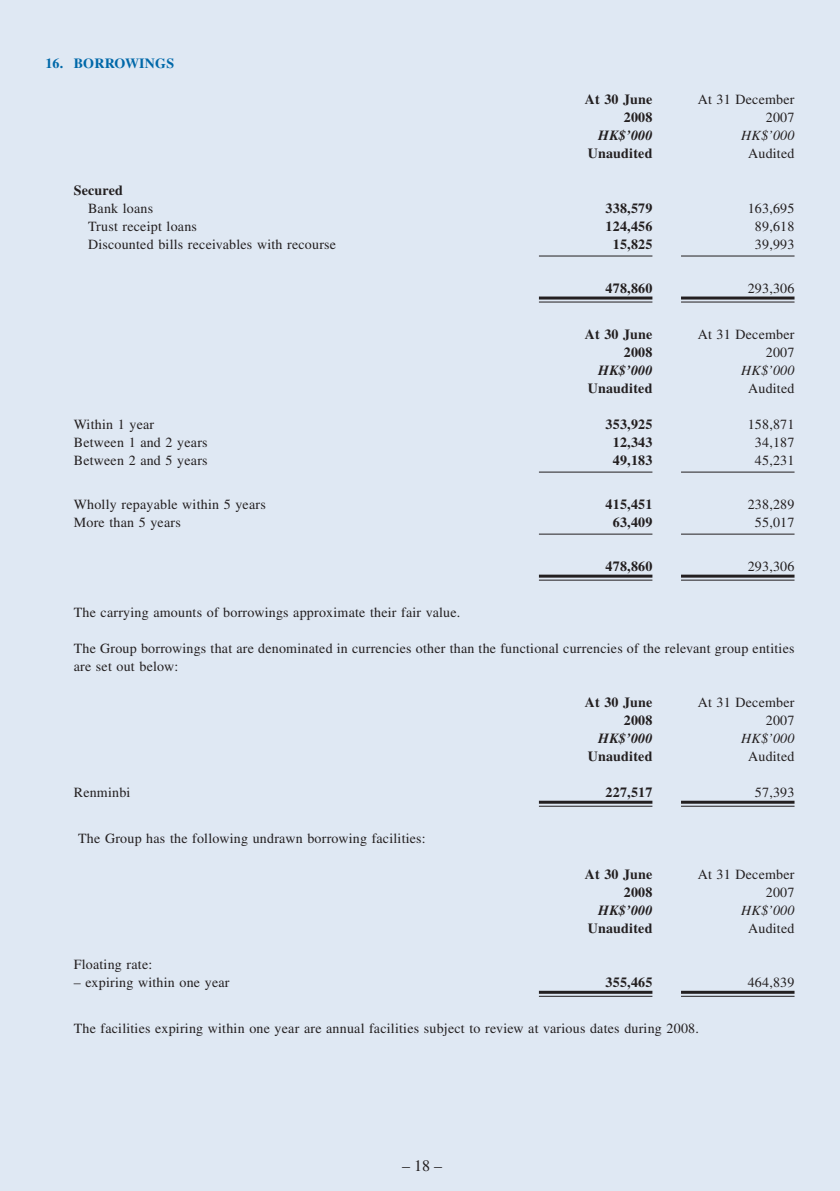
<style>
.page{position:relative;width:840px;height:1191px;background:#fff}
.page>*{position:absolute;margin:0;border:0;box-sizing:border-box;transform-origin:0 0}
.t1{font:16px "Times";color:#231f20}
.t2{font:14px/18px "Times";letter-spacing:.015em;color:#231f20}
.t3{font:700 14px "Times";letter-spacing:.015em;color:#231f20}
.t4{font:italic 700 14px "Times";letter-spacing:.015em;color:#231f20}
.t5{font:italic 14px "Times";letter-spacing:.015em;color:#231f20}
.t6{font:700 14px "Times";letter-spacing:.015em;color:#0068a9}
</style>
<div class="page">
<div style="left:0;top:0;width:839px;height:1191px;background:#dfe8f3"></div>
<hr style="left:538px;top:255px;width:114px;height:1px;background:#231f20">
<hr style="left:680px;top:255px;width:114px;height:1px;background:#231f20">
<hr style="left:538px;top:296px;width:114px;height:3px;background:#231f20">
<hr style="left:538px;top:301px;width:114px;height:1px;background:#231f20">
<hr style="left:680px;top:296px;width:114px;height:3px;background:#231f20">
<hr style="left:680px;top:301px;width:114px;height:1px;background:#231f20">
<hr style="left:538px;top:471px;width:114px;height:1px;background:#231f20">
<hr style="left:680px;top:471px;width:114px;height:1px;background:#231f20">
<hr style="left:538px;top:533px;width:114px;height:1px;background:#231f20">
<hr style="left:680px;top:533px;width:114px;height:1px;background:#231f20">
<hr style="left:538px;top:574px;width:114px;height:3px;background:#231f20">
<hr style="left:538px;top:579px;width:114px;height:1px;background:#231f20">
<hr style="left:680px;top:574px;width:114px;height:3px;background:#231f20">
<hr style="left:680px;top:579px;width:114px;height:1px;background:#231f20">
<hr style="left:538px;top:800px;width:114px;height:3px;background:#231f20">
<hr style="left:538px;top:805px;width:114px;height:1px;background:#231f20">
<hr style="left:680px;top:800px;width:114px;height:3px;background:#231f20">
<hr style="left:680px;top:805px;width:114px;height:1px;background:#231f20">
<hr style="left:538px;top:990px;width:114px;height:3px;background:#231f20">
<hr style="left:538px;top:995px;width:114px;height:1px;background:#231f20">
<hr style="left:680px;top:990px;width:114px;height:3px;background:#231f20">
<hr style="left:680px;top:995px;width:114px;height:1px;background:#231f20">
<p class="t6" style="left:45px;top:59px;width:130px">16. BORROWINGS</p>
<p class="t3" style="left:584px;top:95px;width:69px">At 30 June</p>
<p class="t2" style="left:697px;top:92px;width:98px">At 31 December</p>
<p class="t3" style="left:623px;top:113px;width:30px">2008</p>
<p class="t2" style="left:765px;top:110px;width:30px">2007</p>
<p class="t4" style="left:598px;top:131px;width:56px">HK$’000</p>
<p class="t5" style="left:740px;top:131px;width:55px">HK$’000</p>
<p class="t3" style="left:587px;top:149px;width:66px">Unaudited</p>
<p class="t2" style="left:747px;top:146px;width:48px">Audited</p>
<p class="t3" style="left:74px;top:185px;width:51px">Secured</p>
<p class="t2" style="left:88px;top:200px;width:67px">Bank loans</p>
<p class="t3" style="left:605px;top:203px;width:48px">338,579</p>
<p class="t2" style="left:747px;top:200px;width:48px">163,695</p>
<p class="t2" style="left:88px;top:218px;width:110px">Trust receipt loans</p>
<p class="t3" style="left:605px;top:221px;width:48px">124,456</p>
<p class="t2" style="left:754px;top:218px;width:41px">89,618</p>
<p class="t2" style="left:88px;top:236px;width:249px">Discounted bills receivables with recourse</p>
<p class="t3" style="left:612px;top:239px;width:41px">15,825</p>
<p class="t2" style="left:754px;top:236px;width:41px">39,993</p>
<p class="t3" style="left:605px;top:283px;width:48px">478,860</p>
<p class="t2" style="left:747px;top:280px;width:48px">293,306</p>
<p class="t3" style="left:584px;top:329px;width:69px">At 30 June</p>
<p class="t2" style="left:697px;top:326px;width:98px">At 31 December</p>
<p class="t3" style="left:623px;top:347px;width:30px">2008</p>
<p class="t2" style="left:765px;top:344px;width:30px">2007</p>
<p class="t4" style="left:598px;top:365px;width:56px">HK$’000</p>
<p class="t5" style="left:740px;top:365px;width:55px">HK$’000</p>
<p class="t3" style="left:587px;top:383px;width:66px">Unaudited</p>
<p class="t2" style="left:747px;top:380px;width:48px">Audited</p>
<p class="t2" style="left:74px;top:416px;width:82px">Within 1 year</p>
<p class="t3" style="left:605px;top:419px;width:48px">353,925</p>
<p class="t2" style="left:747px;top:416px;width:48px">158,871</p>
<p class="t2" style="left:74px;top:434px;width:135px">Between 1 and 2 years</p>
<p class="t3" style="left:612px;top:437px;width:41px">12,343</p>
<p class="t2" style="left:754px;top:434px;width:41px">34,187</p>
<p class="t2" style="left:74px;top:452px;width:135px">Between 2 and 5 years</p>
<p class="t3" style="left:612px;top:455px;width:41px">49,183</p>
<p class="t2" style="left:754px;top:452px;width:41px">45,231</p>
<p class="t2" style="left:74px;top:496px;width:193px">Wholly repayable within 5 years</p>
<p class="t3" style="left:605px;top:499px;width:48px">415,451</p>
<p class="t2" style="left:747px;top:496px;width:48px">238,289</p>
<p class="t2" style="left:74px;top:514px;width:108px">More than 5 years</p>
<p class="t3" style="left:612px;top:517px;width:41px">63,409</p>
<p class="t2" style="left:754px;top:514px;width:41px">55,017</p>
<p class="t3" style="left:605px;top:561px;width:48px">478,860</p>
<p class="t2" style="left:747px;top:558px;width:48px">293,306</p>
<p class="t2" style="left:74px;top:604px;width:388px">The carrying amounts of borrowings approximate their fair value.</p>
<p class="t2" style="left:74px;top:640px;width:722px">The Group borrowings that are denominated in currencies other than the functional currencies of the relevant group entities are set out below:</p>
<p class="t3" style="left:584px;top:697px;width:69px">At 30 June</p>
<p class="t2" style="left:697px;top:694px;width:98px">At 31 December</p>
<p class="t3" style="left:623px;top:715px;width:30px">2008</p>
<p class="t2" style="left:765px;top:712px;width:30px">2007</p>
<p class="t4" style="left:598px;top:733px;width:56px">HK$’000</p>
<p class="t5" style="left:740px;top:733px;width:55px">HK$’000</p>
<p class="t3" style="left:587px;top:751px;width:66px">Unaudited</p>
<p class="t2" style="left:747px;top:748px;width:48px">Audited</p>
<p class="t2" style="left:74px;top:784px;width:58px">Renminbi</p>
<p class="t3" style="left:605px;top:787px;width:48px">227,517</p>
<p class="t2" style="left:754px;top:784px;width:41px">57,393</p>
<p class="t2" style="left:78px;top:830px;width:349px">The Group has the following undrawn borrowing facilities:</p>
<p class="t3" style="left:584px;top:869px;width:69px">At 30 June</p>
<p class="t2" style="left:697px;top:866px;width:98px">At 31 December</p>
<p class="t3" style="left:623px;top:887px;width:30px">2008</p>
<p class="t2" style="left:765px;top:884px;width:30px">2007</p>
<p class="t4" style="left:598px;top:905px;width:56px">HK$’000</p>
<p class="t5" style="left:740px;top:905px;width:55px">HK$’000</p>
<p class="t3" style="left:587px;top:923px;width:66px">Unaudited</p>
<p class="t2" style="left:747px;top:920px;width:48px">Audited</p>
<p class="t2" style="left:74px;top:956px;width:80px">Floating rate:</p>
<p class="t2" style="left:74px;top:974px;width:157px">– expiring within one year</p>
<p class="t3" style="left:605px;top:977px;width:48px">355,465</p>
<p class="t2" style="left:747px;top:974px;width:48px">464,839</p>
<p class="t2" style="left:74px;top:1020px;width:626px">The facilities expiring within one year are annual facilities subject to review at various dates during 2008.</p>
<p class="t1" style="left:402px;top:1159px;width:41px">– 18 –</p>
</div>
